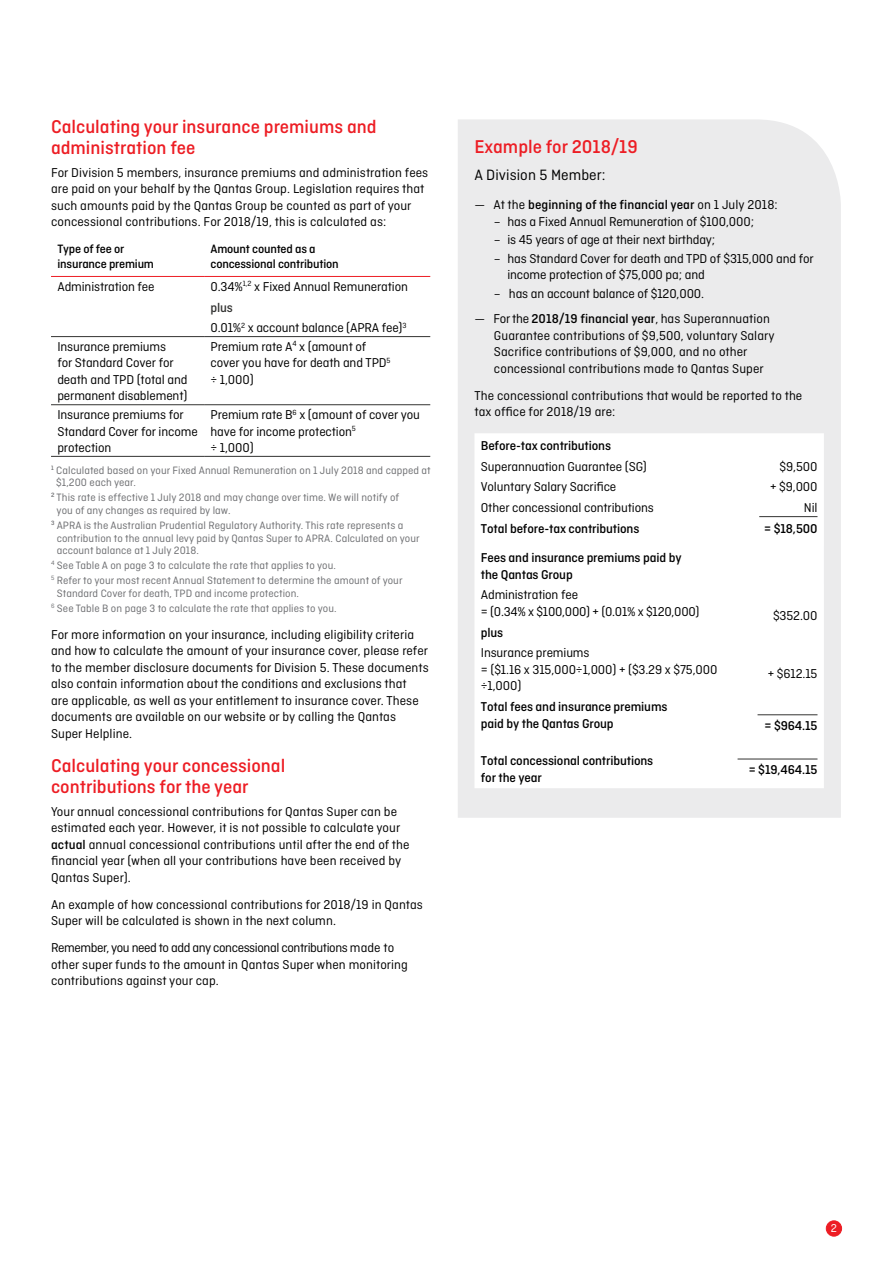
<style>
.page{position:relative;width:893px;height:1263px;background:#fff}
.page>*{position:absolute;margin:0;border:0;box-sizing:border-box;transform-origin:0 0}
.t1{font:500 19.5px/21px "Ciutadella";color:#ed1d24}
.t2{font:15.75px "Ciutadella";letter-spacing:.005em;color:#000}
.t3{font:13.5px/16.5px "Ciutadella";letter-spacing:.005em;color:#000}
.t4{font:500 13.5px/16.5px "Ciutadella";letter-spacing:-.01em;color:#000}
.t5{font:500 12.75px/15px "Ciutadella";letter-spacing:-.015em;color:#000}
.t6{font:12px "Ciutadella";color:#fff}
.t7{font:11.25px/12.8px "Ciutadella";letter-spacing:.005em;color:#6d6e71}
.s1{font-weight:500;color:#333332}
.s2{font-weight:500}
.s3{font-weight:400}
</style>
<div class="page">
<div style="left:826px;top:1221px;width:16px;height:15px;background:#ed1d24;border-radius:50%"></div>
<div style="left:826px;top:1220px;width:16px;height:16px;border:1px solid #ed1d24;border-radius:50%"></div>
<div style="left:458px;top:119px;width:383px;height:699px;background:#ebebec"></div>
<hr style="left:51px;top:336px;width:153px;height:1px;background:#333332">
<hr style="left:204px;top:336px;width:226px;height:1px;background:#333332">
<hr style="left:51px;top:404px;width:153px;height:1px;background:#333332">
<hr style="left:204px;top:404px;width:226px;height:1px;background:#333332">
<hr style="left:51px;top:456px;width:153px;height:1px;background:#333332">
<hr style="left:204px;top:456px;width:226px;height:1px;background:#333332">
<hr style="left:51px;top:276px;width:153px;height:1px;background:#ed1d24">
<hr style="left:204px;top:276px;width:226px;height:1px;background:#ed1d24">
<svg style="left:474px;top:433px;width:350px;height:355px"></svg>
<hr style="left:759px;top:516px;width:58px;height:1px;background:#333332">
<hr style="left:757px;top:714px;width:60px;height:1px;background:#333332">
<hr style="left:738px;top:759px;width:79px;height:1px;background:#333332">
<h1 class="t1" style="left:51px;top:116px;width:327px">Calculating your insurance premiums and administration fee</h1>
<p class="t3" style="left:51px;top:164px;width:379px">For Division 5 members, insurance premiums and administration fees are paid on your behalf by the Qantas Group. Legislation requires that such amounts paid by the Qantas Group be counted as part of your concessional contributions. For 2018/19, this is calculated as:</p>
<p class="t5" style="left:57px;top:241px;width:98px">Type of fee or insurance premium</p>
<p class="t5" style="left:210px;top:241px;width:130px">Amount counted as a concessional contribution</p>
<p class="t3" style="left:57px;top:278px;width:99px">Administration fee</p>
<p class="t3" style="left:210px;top:276px;width:199px;line-height:20.7px">0.34%<sup>1,2</sup> x Fixed Annual Remuneration <span class="s1">plus<br></span>0.01%<sup>2</sup> x account balance (APRA fee)<sup>3</sup></p>
<p class="t3" style="left:57px;top:338px;width:132px">Insurance premiums<br>for Standard Cover for death and TPD (total and permanent disablement)</p>
<p class="t3" style="left:210px;top:338px;width:182px">Premium rate A<sup>4</sup> x (amount of cover you have for death and TPD<sup>5 </sup>÷ 1,000)</p>
<p class="t3" style="left:57px;top:406px;width:142px">Insurance premiums for<br>Standard Cover for income protection</p>
<p class="t3" style="left:210px;top:406px;width:211px">Premium rate B<sup>6</sup> x (amount of cover you have for income protection<sup>5<br></sup>÷ 1,000)</p>
<p class="t7" style="left:56px;top:463px;width:376px;text-indent:-5px"><sup>1</sup> Calculated based on your Fixed Annual Remuneration on 1 July 2018 and capped at $1,200 each year.</p>
<p class="t7" style="left:57px;top:491px;width:344px;text-indent:-6px"><sup>2</sup> This rate is effective 1 July 2018 and may change over time. We will notify of you of any changes as required by law.</p>
<p class="t7" style="left:57px;top:519px;width:364px;text-indent:-6px"><sup>3</sup> APRA is the Australian Prudential Regulatory Authority. This rate represents a contribution to the annual levy paid by Qantas Super to APRA. Calculated on your account balance at 1 July 2018.</p>
<p class="t7" style="left:51px;top:558px;width:353px;line-height:14.9px"><sup>4</sup> See Table A on page 3 to calculate the rate that applies to you.<br><sup>5</sup> Refer to your most recent Annual Statement to determine the amount of your</p>
<p class="t7" style="left:51px;top:586px;width:287px;line-height:14.9px;text-indent:6px">Standard Cover for death, TPD and income protection.<br><sup>6</sup> See Table B on page 3 to calculate the rate that applies to you.</p>
<p class="t3" style="left:51px;top:626px;width:379px">For more information on your insurance, including eligibility criteria and how to calculate the amount of your insurance cover, please refer to the member disclosure documents for Division 5. These documents also contain information about the conditions and exclusions that<br>are applicable, as well as your entitlement to insurance cover. These documents are available on our website or by calling the Qantas Super Helpline.</p>
<h1 class="t1" style="left:51px;top:755px;width:236px">Calculating your concessional contributions for the year</h1>
<p class="t3" style="left:51px;top:803px;width:360px">Your annual concessional contributions for Qantas Super can be estimated each year. However, it is not possible to calculate your <span class="s2">actual</span> annual concessional contributions until after the end of the financial year (when all your contributions have been received by Qantas Super).</p>
<p class="t3" style="left:51px;top:896px;width:373px">An example of how concessional contributions for 2018/19 in Qantas<br>Super will be calculated is shown in the next column.</p>
<p class="t3" style="left:51px;top:939px;width:358px">Remember, you need to add any concessional contributions made to other super funds to the amount in Qantas Super when monitoring contributions against your cap.</p>
<h1 class="t1" style="left:474px;top:136px;width:165px">Example for 2018/19</h1>
<p class="t2" style="left:474px;top:166px;width:133px">A Division 5 Member:</p>
<p class="t4" style="left:474px;top:196px;width:305px"><span class="s3">— At the</span> beginning of the financial year <span class="s3">on 1 July 2018:</span></p>
<p class="t3" style="left:494px;top:213px;width:262px">– has a Fixed Annual Remuneration of $100,000;</p>
<p class="t3" style="left:494px;top:232px;width:223px">– is 45 years of age at their next birthday;</p>
<p class="t3" style="left:507px;top:250px;width:308px;text-indent:-13px">– has Standard Cover for death and TPD of $315,000 and for income protection of $75,000 pa; and</p>
<p class="t3" style="left:494px;top:285px;width:212px">– has an account balance of $120,000.</p>
<p class="t3" style="left:494px;top:310px;width:282px;text-indent:-20px">— For the <span class="s2">2018/19 financial year</span>, has Superannuation Guarantee contributions of $9,500, voluntary Salary Sacrifice contributions of $9,000, and no other concessional contributions made to Qantas Super</p>
<p class="t3" style="left:474px;top:387px;width:329px">The concessional contributions that would be reported to the tax office for 2018/19 are:</p>
<p class="t4" style="left:481px;top:437px;width:132px">Before-tax contributions</p>
<p class="t3" style="left:481px;top:456px;width:174px;line-height:20.7px">Superannuation Guarantee (SG)<br>Voluntary Salary Sacrifice<br>Other concessional contributions</p>
<p class="t4" style="left:481px;top:520px;width:160px">Total before-tax contributions</p>
<p class="t3" style="left:770px;top:456px;width:49px;line-height:20.7px;text-align:right">$9,500 + $9,000<br>Nil</p>
<p class="t4" style="left:764px;top:520px;width:55px">= $18,500</p>
<p class="t4" style="left:481px;top:549px;width:202px">Fees and insurance premiums paid by the Qantas Group</p>
<p class="t3" style="left:481px;top:586px;width:220px">Administration fee<br>= (0.34% x $100,000) + (0.01% x $120,000)</p>
<p class="t4" style="left:481px;top:624px;width:24px">plus</p>
<p class="t3" style="left:481px;top:644px;width:238px">Insurance premiums<br>= ($1.16 x 315,000÷1,000) + ($3.29 x $75,000 ÷1,000)</p>
<p class="t4" style="left:481px;top:698px;width:188px">Total fees and insurance premiums paid by the Qantas Group</p>
<p class="t3" style="left:773px;top:607px;width:46px">$352.00</p>
<p class="t3" style="left:768px;top:665px;width:51px">+ $612.15</p>
<p class="t4" style="left:764px;top:717px;width:54px">= $964.15</p>
<p class="t4" style="left:481px;top:752px;width:174px">Total concessional contributions for the year</p>
<p class="t4" style="left:749px;top:761px;width:70px">= $19,464.15</p>
<p class="t6" style="left:831px;top:1222px;width:8px">2</p>
</div>
